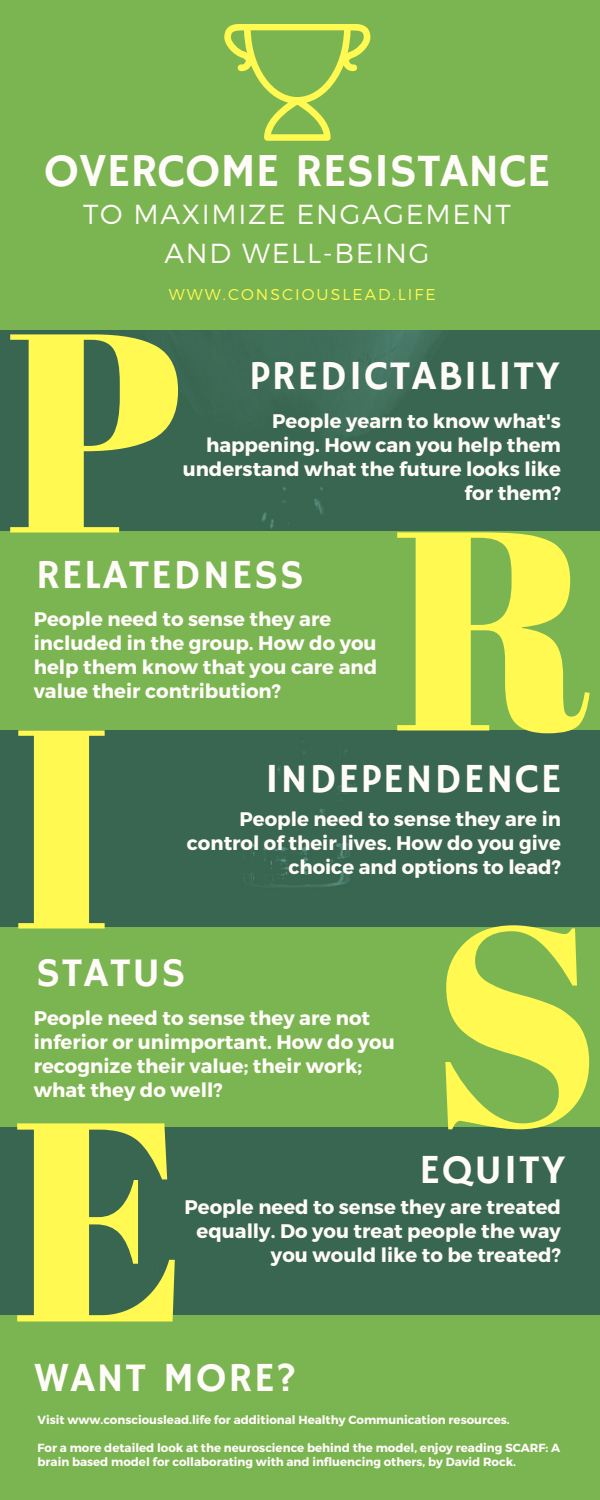
<style>
.page{position:relative;width:600px;height:1500px;background:#fff}
.page>*{position:absolute;margin:0;border:0;box-sizing:border-box;transform-origin:0 0}
.t1{font:283px "Abril Fatface";color:#fff952}
.t2{font:47.2px "Hammersmith One";color:#fffbf9}
.t3{font:41.3px "Hammersmith One";letter-spacing:.04em;color:#fffbf9}
.t4{font:300 27.5px/38.2px "Montserrat";letter-spacing:.06em;color:#fffbf9;text-align:center}
.t5{font:700 19.7px/24px "Montserrat";color:#fffbf9;text-align:right}
.t6{font:300 15.7px "Montserrat";letter-spacing:.13em;color:#fff952}
.t7{font:700 11.8px/14.2px "Montserrat";color:#fffbf9}
</style>
<div class="page">
<div style="left:0;top:329px;width:600px;height:987px;background:#396651"></div>
<div style="left:0;top:1316px;width:600px;height:184px;background:#7bb551"></div>
<div style="left:0;top:928px;width:600px;height:199px;background:#7bb551"></div>
<div style="left:0;top:531px;width:600px;height:199px;background:#7bb551"></div>
<div style="left:0;top:0;width:600px;height:329px;background:#7bb551"></div>
<svg style="left:224px;top:24px;width:146px;height:117px"></svg>
<h2 class="t2" style="left:44px;top:143px;width:508px">OVERCOME RESISTANCE</h2>
<h3 class="t4" style="left:83px;top:194px;width:429px">TO MAXIMIZE ENGAGEMENT<br>AND WELL-BEING</h3>
<p class="t6" style="left:169px;top:284px;width:268px">WWW.CONSCIOUSLEAD.LIFE</p>
<h1 class="t1" style="left:6px;top:233px;width:181px">P</h1>
<h3 class="t3" style="left:249px;top:351px;width:312px">PREDICTABILITY</h3>
<p class="t5" style="left:183px;top:408px;width:380px">People yearn to know what's happening. How can you help them understand what the future looks like for them?</p>
<h1 class="t1" style="left:393px;top:431px;width:204px">R</h1>
<h3 class="t3" style="left:36px;top:551px;width:269px">RELATEDNESS</h3>
<p class="t5" style="left:34px;top:606px;width:345px;text-align:left">People need to sense they are included in the group. How do you help them know that you care and value their contribution?</p>
<h1 class="t1" style="left:11px;top:629px;width:102px">I</h1>
<h3 class="t3" style="left:265px;top:754px;width:298px">INDEPENDENCE</h3>
<p class="t5" style="left:187px;top:806px;width:376px">People need to sense they are in control of their lives. How do you give choice and options to lead?</p>
<h1 class="t1" style="left:431px;top:827px;width:171px">S</h1>
<h3 class="t3" style="left:36px;top:949px;width:151px">STATUS</h3>
<p class="t5" style="left:34px;top:1005px;width:362px;text-align:left">People need to sense they are not inferior or unimportant. How do you recognize their value; their work; what they do well?</p>
<h1 class="t1" style="left:11px;top:1022px;width:178px">E</h1>
<h3 class="t3" style="left:420px;top:1146px;width:147px">EQUITY</h3>
<p class="t5" style="left:185px;top:1194px;width:378px">People need to sense they are treated equally. Do you treat people the way you would like to be treated?</p>
<h3 class="t3" style="left:35px;top:1353px;width:264px">WANT MORE?</h3>
<p class="t7" style="left:38px;top:1412px;width:474px">Visit www.consciouslead.life for additional Healthy Communication resources.</p>
<p class="t7" style="left:38px;top:1440px;width:524px">For a more detailed look at the neuroscience behind the model, enjoy reading SCARF: A brain based model for collaborating with and influencing others, by David Rock.</p>
</div>
